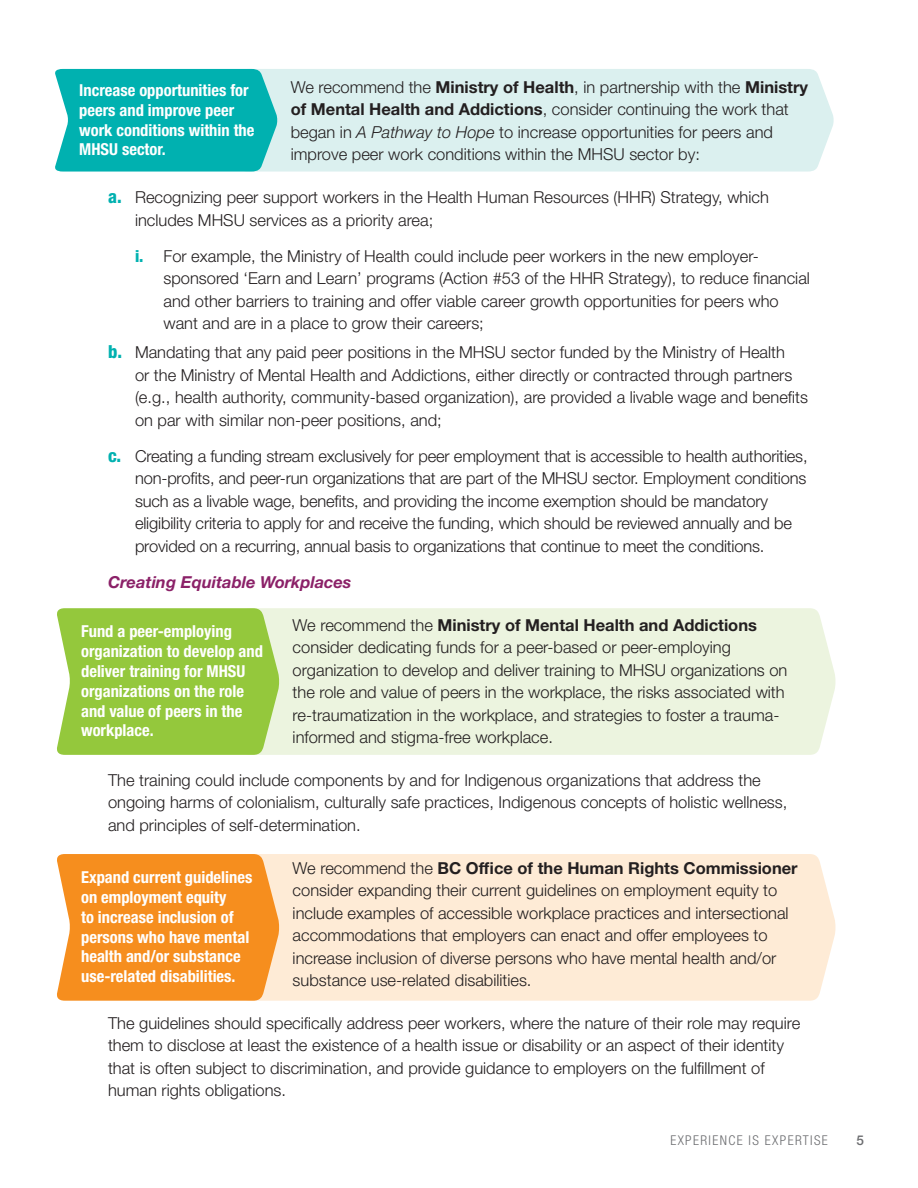
<style>
.page{position:relative;width:918px;height:1188px;background:#fff}
.page>*{position:absolute;margin:0;border:0;box-sizing:border-box;transform-origin:0 0}
.t1{font:300 16.5px/22.5px "Helvetica Neue LT Std";color:#231f20}
.t2{font:700 condensed 16.5px/19.8px "Helvetica Neue LT Std";color:#fff}
.Heading_5{font:italic 700 16.5px "Helvetica Neue LT Std";color:#8b2168}
.t3{font:300 condensed 13.5px "Helvetica Neue LT Std";letter-spacing:.1em;color:#6c6d70}
.t4{font:500 13.5px "Helvetica Neue LT Std";color:#6c6d70}
.s1{font-weight:700}
.s2{font-style:italic}
.s3{font-weight:800;font-stretch:condensed;font-size:18px;color:#00b1b0}
.s4{font-weight:800;font-stretch:condensed;color:#00b1b0}
</style>
<div class="page">
<div style="left:279px;top:608px;width:557px;height:147px;background:#ecf4df"></div>
<div style="left:279px;top:854px;width:557px;height:147px;background:#feebd6"></div>
<div style="left:278px;top:69px;width:556px;height:103px;background:#dbf0ef"></div>
<svg style="left:57px;top:608px;width:222px;height:147px;background:#9acb48"></svg>
<svg style="left:57px;top:854px;width:222px;height:147px;background:#f6952b"></svg>
<svg style="left:55px;top:69px;width:223px;height:103px;background:#11b6b5"></svg>
<p class="t1" style="left:291px;top:75px;width:519px">We recommend the <span class="s1">Ministry of Health</span>, in partnership with the <span class="s1">Ministry of Mental Health and Addictions</span>, consider continuing the work that began in <span class="s2">A Pathway to Hope</span> to increase opportunities for peers and improve peer work conditions within the MHSU sector by:</p>
<p class="t1" style="left:135px;top:186px;width:635px;text-indent:-27px"><span class="s3">a.</span> Recognizing peer support workers in the Health Human Resources (HHR) Strategy, which includes MHSU services as a priority area;</p>
<p class="t1" style="left:164px;top:244px;width:648px;text-indent:-28px"><span class="s4">i.</span> For example, the Ministry of Health could include peer workers in the new employer&shy;sponsored ‘Earn and Learn’ programs (Action #53 of the HHR Strategy), to reduce financial and other barriers to training and offer viable career growth opportunities for peers who want and are in a place to grow their careers;</p>
<p class="t1" style="left:135px;top:341px;width:675px;text-indent:-27px"><span class="s3">b.</span> Mandating that any paid peer positions in the MHSU sector funded by the Ministry of Health<br>or the Ministry of Mental Health and Addictions, either directly or contracted through partners (e.g., health authority, community-based organization), are provided a livable wage and benefits on par with similar non-peer positions, and;</p>
<p class="t1" style="left:135px;top:444px;width:674px;text-indent:-27px"><span class="s3">c.</span> Creating a funding stream exclusively for peer employment that is accessible to health authorities, non-profits, and peer-run organizations that are part of the MHSU sector. Employment conditions such as a livable wage, benefits, and providing the income exemption should be mandatory eligibility criteria to apply for and receive the funding, which should be reviewed annually and be provided on a recurring, annual basis to organizations that continue to meet the conditions.</p>
<p class="Heading_5" style="left:108px;top:572px;width:245px">Creating Equitable Workplaces</p>
<p class="t1" style="left:293px;top:613px;width:496px">We recommend the <span class="s1">Ministry of Mental Health and Addictions </span>consider dedicating funds for a peer-based or peer-employing organization to develop and deliver training to MHSU organizations on the role and value of peers in the workplace, the risks associated with re-traumatization in the workplace, and strategies to foster a trauma&shy;informed and stigma-free workplace.</p>
<p class="t1" style="left:108px;top:768px;width:681px">The training could include components by and for Indigenous organizations that address the ongoing harms of colonialism, culturally safe practices, Indigenous concepts of holistic wellness, and principles of self-determination.</p>
<p class="t1" style="left:293px;top:856px;width:507px">We recommend the <span class="s1">BC Office of the Human Rights Commissioner </span>consider expanding their current guidelines on employment equity to include examples of accessible workplace practices and intersectional accommodations that employers can enact and offer employees to increase inclusion of diverse persons who have mental health and/or substance use-related disabilities.</p>
<p class="t1" style="left:108px;top:1011px;width:694px">The guidelines should specifically address peer workers, where the nature of their role may require them to disclose at least the existence of a health issue or disability or an aspect of their identity that is often subject to discrimination, and provide guidance to employers on the fulfillment of human rights obligations.</p>
<p class="t2" style="left:79px;top:80px;width:177px">Increase opportunities for peers and improve peer work conditions within the<br>MHSU sector.</p>
<p class="t2" style="left:81px;top:621px;width:183px">Fund a peer-employing organization to develop and deliver training for MHSU organizations on the role and value of peers in the workplace.</p>
<p class="t2" style="left:81px;top:867px;width:173px">Expand current guidelines on employment equity<br>to increase inclusion of persons who have mental health and/or substance use-related disabilities.</p>
<p class="t3" style="left:670px;top:1133px;width:159px">EXPERIENCE IS EXPERTISE</p>
<p class="t4" style="left:856px;top:1132px;width:9px">5</p>
</div>
